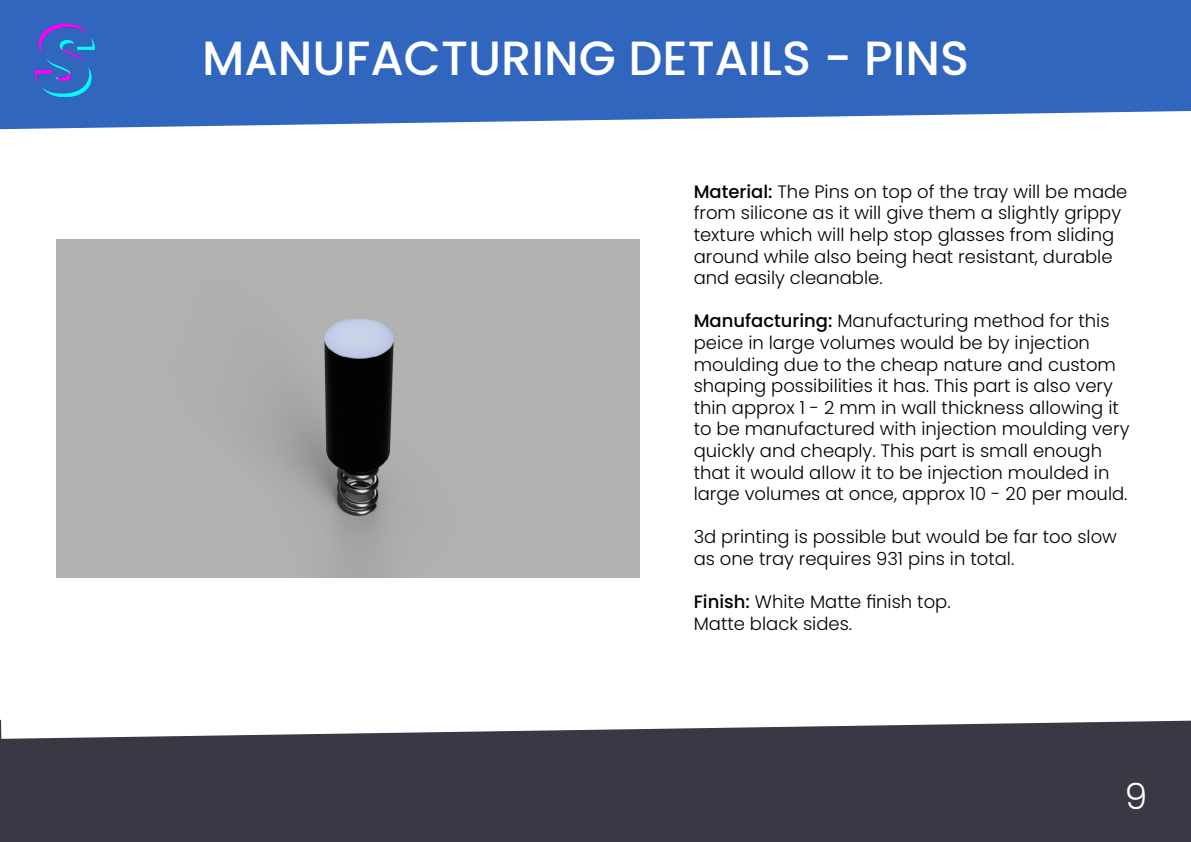
<style>
.page{position:relative;width:1191px;height:842px;background:#fff}
.page>*{position:absolute;margin:0;border:0;box-sizing:border-box;transform-origin:0 0}
.t1{font:500 48px "Poppins";color:#fff}
.t2{font:300 36px "Poppins";color:#fff}
.t3{font:300 18px/21.6px "Poppins";color:#000}
.s1{font-weight:500}
</style>
<div class="page">
<svg style="left:0;top:0;width:1191px;height:129px;background:#4071c3"></svg>
<svg style="left:0;top:720px;width:1191px;height:122px;background:#4b4652"></svg>
<img style="left:0;top:0;width:128px;height:121px">
<img style="left:57px;top:239px;width:582px;height:338px">
<h1 class="t1" style="left:202px;top:30px;width:768px">MANUFACTURING DETAILS - PINS</h1>
<p class="t3" style="left:693px;top:181px;width:435px"><span class="s1">Material:</span> The Pins on top of the tray will be made from silicone as it will give them a slightly grippy texture which will help stop glasses from sliding around while also being heat resistant, durable and easily cleanable.</p>
<p class="t3" style="left:693px;top:310px;width:437px"><span class="s1">Manufacturing:</span> Manufacturing method for this peice in large volumes would be by injection moulding due to the cheap nature and custom shaping possibilities it has. This part is also very thin approx 1 - 2 mm in wall thickness allowing it to be manufactured with injection moulding very quickly and cheaply. This part is small enough that it would allow it to be injection moulded in large volumes at once, approx 10 - 20 per mould.</p>
<p class="t3" style="left:693px;top:526px;width:425px">3d printing is possible but would be far too slow as one tray requires 931 pins in total.</p>
<p class="t3" style="left:693px;top:591px;width:258px"><span class="s1">Finish:</span> White Matte finish top.<br>Matte black sides.</p>
<h2 class="t2" style="left:1125px;top:776px;width:24px">9</h2>
</div>
